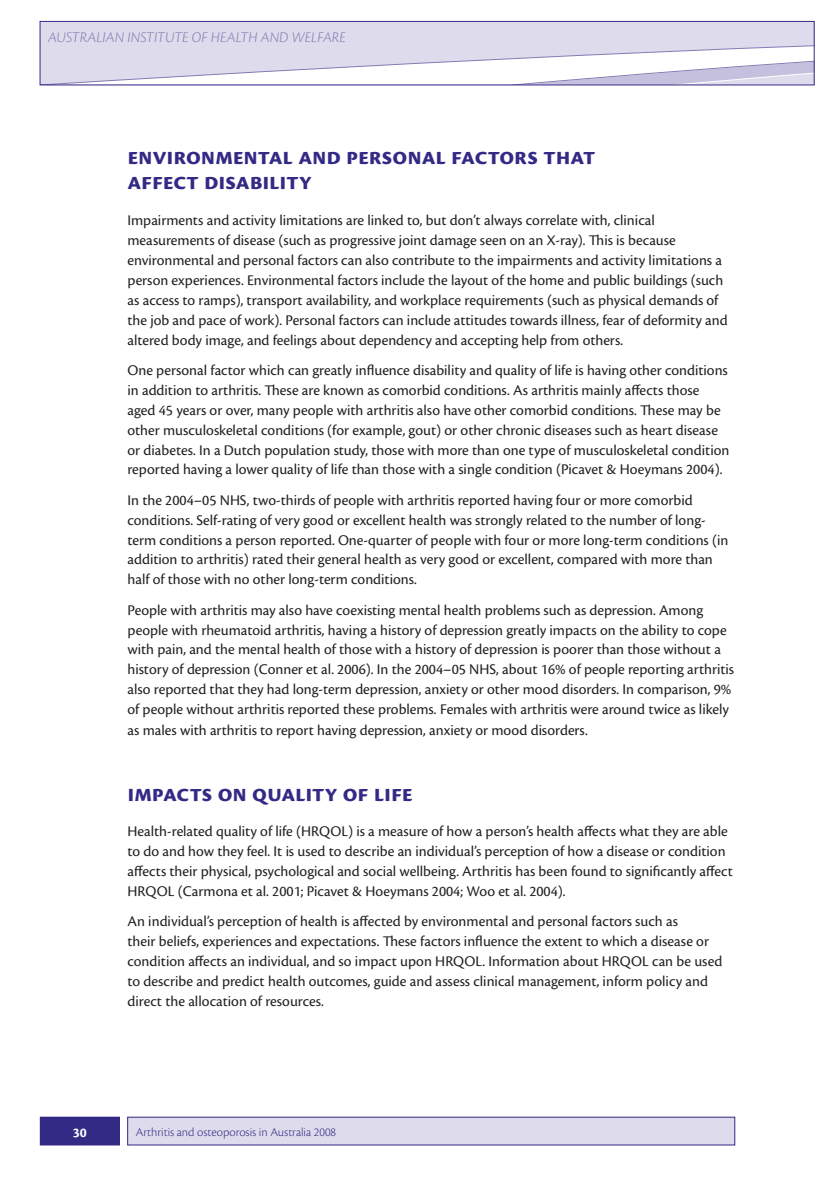
<style>
.page{position:relative;width:833px;height:1181px;background:#fff}
.page>*{position:absolute;margin:0;border:0;box-sizing:border-box;transform-origin:0 0}
.t1{font:700 25.2px/25.2px "Cronos Pro";letter-spacing:-.005em;color:#332a86}
.t2{font:15.45px/20px "Cronos Pro";color:#231f20}
.t3{font:italic 300 15.45px "Cronos Pro";letter-spacing:-.005em;color:#847bb4}
.t4{font:700 13.95px "Cronos Pro";color:#fff}
.t5{font:300 12.6px "Cronos Pro";color:#332a86}
</style>
<div class="page">
<div style="left:40px;top:21px;width:774px;height:64px;background:#dedcec"></div>
<svg style="left:65px;top:45px;width:747px;height:38px"></svg>
<div style="left:40px;top:21px;width:774px;height:64px;border:1px solid #332a86"></div>
<div style="left:128px;top:1117px;width:607px;height:27px;background:#dedcec"></div>
<div style="left:127px;top:1117px;width:608px;height:28px;border:1px solid #332a86"></div>
<div style="left:40px;top:1117px;width:79px;height:27px;background:#332a86"></div>
<div style="left:40px;top:1117px;width:80px;height:28px;border:1px solid #332a86"></div>
<p class="t3" style="left:48px;top:28px;width:299px">AUSTRALIAN INSTITUTE OF HEALTH AND WELFARE</p>
<h1 class="t1" style="left:127px;top:145px;width:469px">Environmental and personal factors that affect disability</h1>
<p class="t2" style="left:127px;top:211px;width:602px">Impairments and activity limitations are linked to, but don’t always correlate with, clinical measurements of disease (such as progressive joint damage seen on an X-ray). This is because environmental and personal factors can also contribute to the impairments and activity limitations a person experiences. Environmental factors include the layout of the home and public buildings (such as access to ramps), transport availability, and workplace requirements (such as physical demands of the job and pace of work). Personal factors can include attitudes towards illness, fear of deformity and altered body image, and feelings about dependency and accepting help from others.</p>
<p class="t2" style="left:127px;top:361px;width:603px">One personal factor which can greatly influence disability and quality of life is having other conditions in addition to arthritis. These are known as comorbid conditions. As arthritis mainly affects those aged 45 years or over, many people with arthritis also have other comorbid conditions. These may be other musculoskeletal conditions (for example, gout) or other chronic diseases such as heart disease or diabetes. In a Dutch population study, those with more than one type of musculoskeletal condition reported having a lower quality of life than those with a single condition (Picavet &amp; Hoeymans 2004).</p>
<p class="t2" style="left:127px;top:491px;width:602px">In the 2004–05 NHS, two-thirds of people with arthritis reported having four or more comorbid conditions. Self-rating of very good or excellent health was strongly related to the number of long&shy;term conditions a person reported. One-quarter of people with four or more long-term conditions (in addition to arthritis) rated their general health as very good or excellent, compared with more than half of those with no other long-term conditions.</p>
<p class="t2" style="left:127px;top:600px;width:608px">People with arthritis may also have coexisting mental health problems such as depression. Among people with rheumatoid arthritis, having a history of depression greatly impacts on the ability to cope with pain, and the mental health of those with a history of depression is poorer than those without a history of depression (Conner et al. 2006). In the 2004–05 NHS, about 16% of people reporting arthritis also reported that they had long-term depression, anxiety or other mood disorders. In comparison, 9% of people without arthritis reported these problems. Females with arthritis were around twice as likely as males with arthritis to report having depression, anxiety or mood disorders.</p>
<h1 class="t1" style="left:127px;top:781px;width:286px">Impacts on quality of life</h1>
<p class="t2" style="left:127px;top:822px;width:607px">Health-related quality of life (HRQOL) is a measure of how a person’s health affects what they are able to do and how they feel. It is used to describe an individual’s perception of how a disease or condition affects their physical, psychological and social wellbeing. Arthritis has been found to significantly affect HRQOL (Carmona et al. 2001; Picavet &amp; Hoeymans 2004; Woo et al. 2004).</p>
<p class="t2" style="left:127px;top:912px;width:596px">An individual’s perception of health is affected by environmental and personal factors such as<br>their beliefs, experiences and expectations. These factors influence the extent to which a disease or condition affects an individual, and so impact upon HRQOL. Information about HRQOL can be used to describe and predict health outcomes, guide and assess clinical management, inform policy and direct the allocation of resources.</p>
<p class="t4" style="left:73px;top:1125px;width:15px">30</p>
<p class="t5" style="left:136px;top:1126px;width:202px">Arthritis and osteoporosis in Australia 2008</p>
</div>
